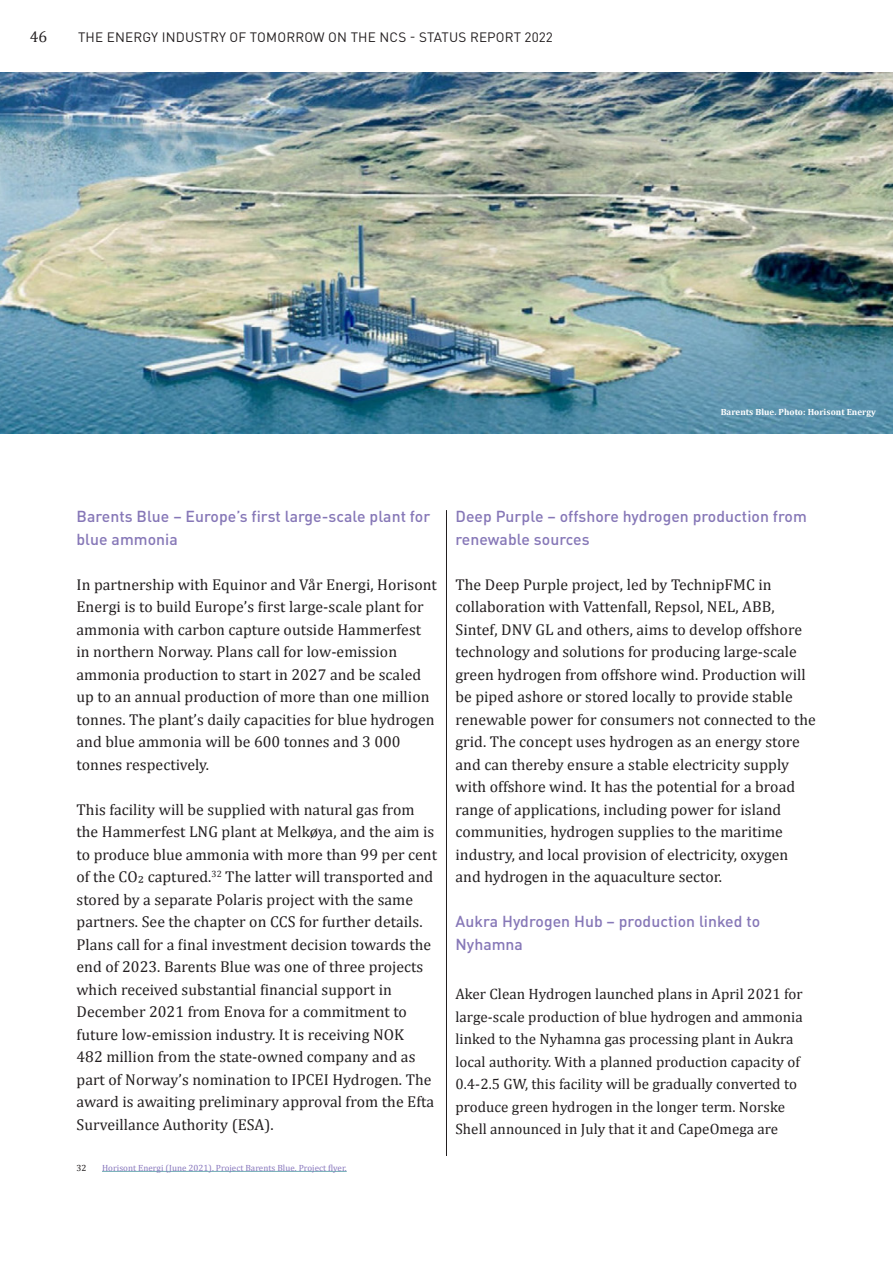
<style>
.page{position:relative;width:893px;height:1263px;background:#fff}
.page>*{position:absolute;margin:0;border:0;box-sizing:border-box;transform-origin:0 0}
.bioverskrift_2{font:15.75px/22.5px "Cambria";letter-spacing:.005em;color:#231f20}
.bioverskrift_2-2{font:500 15.75px/22.5px "DINOT";letter-spacing:.005em;color:#8677b7}
.t1{font:15px/22.5px "Cambria";letter-spacing:.005em;color:#231f20}
.t2{font:13.5px "DINOT";letter-spacing:.015em;color:#231f20}
.Fotnote{font:9px "Cambria";letter-spacing:.005em;color:#8877bd}
.Figurkilde{font:700 9px "Cambria";letter-spacing:.005em;color:#fff}
.Fotnote-2{font:9px "Cambria";color:#231f20}
</style>
<div class="page">
<hr style="left:102px;top:1171px;width:245px;height:1px;background:#71adb5">
<hr style="left:446px;top:510px;width:1px;height:646px;background:#231f20">
<img style="left:0;top:72px;width:893px;height:362px">
<p class="bioverskrift_2" style="left:30px;top:25px;width:19px">46</p>
<p class="t2" style="left:78px;top:28px;width:476px">THE ENERGY INDUSTRY OF TOMORROW ON THE NCS - STATUS REPORT 2022</p>
<p class="Figurkilde" style="left:721px;top:406px;width:157px">Barents Blue. Photo: Horisont Energy</p>
<p class="bioverskrift_2-2" style="left:77px;top:505px;width:355px">Barents Blue – Europe’s first large-scale plant for blue ammonia</p>
<p class="bioverskrift_2" style="left:77px;top:573px;width:362px">In partnership with Equinor and Vår Energi, Horisont Energi is to build Europe’s first large-scale plant for ammonia with carbon capture outside Hammerfest in northern Norway. Plans call for low-emission ammonia production to start in 2027 and be scaled up to an annual production of more than one million tonnes. The plant’s daily capacities for blue hydrogen and blue ammonia will be 600 tonnes and 3 000 tonnes respectively.</p>
<p class="bioverskrift_2" style="left:77px;top:798px;width:362px">This facility will be supplied with natural gas from the Hammerfest LNG plant at Melkøya, and the aim is to produce blue ammonia with more than 99 per cent of the CO2 captured.<sup>32</sup> The latter will transported and stored by a separate Polaris project with the same partners. See the chapter on CCS for further details.<br>Plans call for a final investment decision towards the end of 2023. Barents Blue was one of three projects which received substantial financial support in December 2021 from Enova for a commitment to future low-emission industry. It is receiving NOK<br>482 million from the state-owned company and as part of Norway’s nomination to IPCEI Hydrogen. The award is awaiting preliminary approval from the Efta Surveillance Authority (ESA).</p>
<p class="Fotnote-2" style="left:77px;top:1162px;width:11px">32</p>
<p class="Fotnote" style="left:102px;top:1162px;width:246px">Horisont Energi (June 2021). Project Barents Blue. Project flyer.</p>
<p class="bioverskrift_2-2" style="left:455px;top:505px;width:353px">Deep Purple – offshore hydrogen production from renewable sources</p>
<p class="bioverskrift_2" style="left:455px;top:573px;width:362px">The Deep Purple project, led by TechnipFMC in collaboration with Vattenfall, Repsol, NEL, ABB, Sintef, DNV GL and others, aims to develop offshore technology and solutions for producing large-scale green hydrogen from offshore wind. Production will be piped ashore or stored locally to provide stable renewable power for consumers not connected to the grid. The concept uses hydrogen as an energy store and can thereby ensure a stable electricity supply with offshore wind. It has the potential for a broad range of applications, including power for island communities, hydrogen supplies to the maritime industry, and local provision of electricity, oxygen and hydrogen in the aquaculture sector.</p>
<p class="bioverskrift_2-2" style="left:455px;top:910px;width:306px">Aukra Hydrogen Hub – production linked to<br>Nyhamna</p>
<p class="t1" style="left:455px;top:983px;width:349px">Aker Clean Hydrogen launched plans in April 2021 for large-scale production of blue hydrogen and ammonia linked to the Nyhamna gas processing plant in Aukra local authority. With a planned production capacity of 0.4-2.5 GW, this facility will be gradually converted to produce green hydrogen in the longer term. Norske Shell announced in July that it and CapeOmega are</p>
</div>
